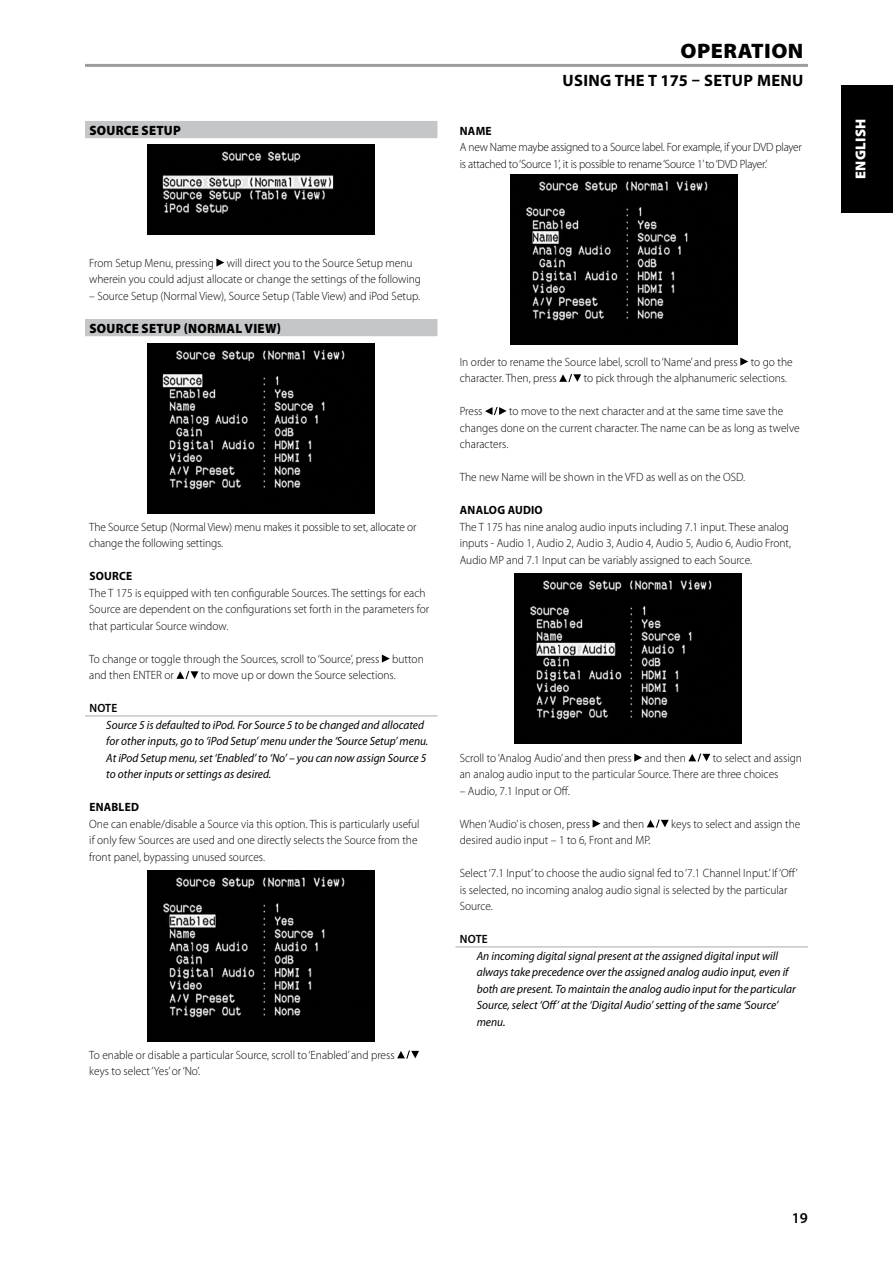
<style>
.page{position:relative;width:893px;height:1263px;background:#fff}
.page>*{position:absolute;margin:0;border:0;box-sizing:border-box;transform-origin:0 0}
.t1{font:900 21px "Myriad Pro";color:#000;scale:1.05 1}
.t2{font:700 16.5px "Myriad Pro";letter-spacing:.02em;color:#000}
.t3{font:600 15px "Myriad Pro";color:#000}
.t4{font:900 14.4px "Myriad Pro";letter-spacing:.02em;color:#fff}
.t5{font:900 13.5px "Myriad Pro";letter-spacing:.02em;color:#000;scale:.95 1}
.t6{font:300 12px/16.5px "Myriad Pro";color:#000;scale:.95 1}
.t7{font:italic 12px/16.5px "Myriad Pro";color:#000;scale:.95 1}
.t8{font:300 12px/16.5px "Myriad Pro";letter-spacing:-.02em;color:#000;scale:.95 1}
.t9{font:700 12px "Myriad Pro";letter-spacing:.02em;color:#000;scale:.95 1}
.t10{font:600 12px "Myriad Pro";letter-spacing:.02em;color:#000;scale:.95 1}
</style>
<div class="page">
<div style="left:85px;top:121px;width:352px;height:17px;background:#c5c6c8"></div>
<div style="left:85px;top:319px;width:352px;height:17px;background:#c5c6c8"></div>
<hr style="left:85px;top:715px;width:352px;height:2px;background:#c5c6c8">
<svg style="left:216px;top:258px;width:8px;height:9px"></svg>
<svg style="left:382px;top:654px;width:8px;height:9px"></svg>
<svg style="left:176px;top:671px;width:22px;height:8px"></svg>
<svg style="left:397px;top:1050px;width:22px;height:9px"></svg>
<hr style="left:455px;top:946px;width:353px;height:2px;background:#c5c6c8">
<svg style="left:740px;top:357px;width:8px;height:9px"></svg>
<svg style="left:559px;top:374px;width:22px;height:8px"></svg>
<svg style="left:485px;top:407px;width:22px;height:8px"></svg>
<svg style="left:634px;top:753px;width:8px;height:9px"></svg>
<svg style="left:688px;top:753px;width:22px;height:9px"></svg>
<svg style="left:593px;top:819px;width:7px;height:9px"></svg>
<svg style="left:647px;top:819px;width:22px;height:9px"></svg>
<hr style="left:85px;top:64px;width:723px;height:3px;background:#9c9d9f">
<img style="left:148px;top:145px;width:227px;height:89px">
<img style="left:148px;top:871px;width:227px;height:170px">
<img style="left:148px;top:343px;width:227px;height:170px">
<img style="left:510px;top:174px;width:227px;height:170px">
<img style="left:514px;top:573px;width:227px;height:170px">
<div style="left:842px;top:85px;width:51px;height:128px;background:#000"></div>
<p class="t5" style="left:89px;top:121px;width:98px">SOURCE SETUP</p>
<h1 class="t1" style="left:681px;top:37px;width:14px">OPERATION</h1>
<h2 class="t2" style="left:563px;top:70px;width:242px">USING THE T 175 – SETUP MENU</h2>
<p class="t9" style="left:460px;top:123px;width:16px">NAME</p>
<p class="t8" style="left:460px;top:139px;width:362px">A new Name maybe assigned to a Source label. For example, if your DVD player is attached to ‘Source 1’, it is possible to rename ‘Source 1’ to ‘DVD Player.’</p>
<p class="t6" style="left:89px;top:254px;width:351px">From Setup Menu, pressing will direct you to the Source Setup menu wherein you could adjust allocate or change the settings of the following</p>
<p class="t6" style="left:89px;top:287px;width:350px">– Source Setup (Normal View), Source Setup (Table View) and iPod Setup.</p>
<p class="t5" style="left:89px;top:319px;width:18px">SOURCE</p>
<p class="t5" style="left:142px;top:319px;width:17px">SETUP</p>
<p class="t5" style="left:184px;top:319px;width:25px">(NORMAL</p>
<p class="t5" style="left:245px;top:319px;width:40px">VIEW)</p>
<p class="t6" style="left:89px;top:518px;width:346px">The Source Setup (Normal View) menu makes it possible to set, allocate or change the following settings.</p>
<p class="t9" style="left:89px;top:568px;width:16px">SOURCE</p>
<p class="t6" style="left:89px;top:584px;width:359px">The T 175 is equipped with ten configurable Sources. The settings for each<br>Source are dependent on the configurations set forth in the parameters for that particular Source window.</p>
<p class="t6" style="left:89px;top:650px;width:354px">To change or toggle through the Sources, scroll to ‘Source’, press button and then ENTER or</p>
<p class="t6" style="left:201px;top:667px;width:207px">to move up or down the Source selections.</p>
<p class="t10" style="left:89px;top:700px;width:31px">NOTE</p>
<p class="t7" style="left:106px;top:716px;width:340px">Source 5 is defaulted to iPod. For Source 5 to be changed and allocated for other inputs, go to ‘iPod Setup’ menu under the ‘Source Setup’ menu.<br>At iPod Setup menu, set ‘Enabled’ to ‘No’ – you can now assign Source 5 to other inputs or settings as desired.</p>
<p class="t9" style="left:89px;top:799px;width:16px">ENABLED</p>
<p class="t6" style="left:89px;top:815px;width:349px">One can enable/disable a Source via this option. This is particularly useful if only few Sources are used and one directly selects the Source from the front panel, bypassing unused sources.</p>
<p class="t6" style="left:89px;top:1046px;width:323px">To enable or disable a particular Source, scroll to ‘Enabled’ and press keys to select ‘Yes’ or ‘No’.</p>
<p class="t6" style="left:460px;top:353px;width:352px">In order to rename the Source label, scroll to ‘Name’ and press to go the character. Then, press</p>
<p class="t6" style="left:584px;top:370px;width:215px">to pick through the alphanumeric selections.</p>
<p class="t6" style="left:460px;top:403px;width:359px;text-indent:49px">to move to the next character and at the same time save the changes done on the current character. The name can be as long as twelve characters.</p>
<p class="t6" style="left:460px;top:469px;width:302px">The new Name will be shown in the VFD as well as on the OSD.</p>
<p class="t9" style="left:460px;top:502px;width:16px">ANALOG</p>
<p class="t9" style="left:508px;top:502px;width:16px">AUDIO</p>
<p class="t6" style="left:460px;top:518px;width:350px">The T 175 has nine analog audio inputs including 7.1 input. These analog inputs - Audio 1, Audio 2, Audio 3, Audio 4, Audio 5, Audio 6, Audio Front,<br>Audio MP and 7.1 Input can be variably assigned to each Source.</p>
<p class="t6" style="left:460px;top:403px;width:25px">Press</p>
<p class="t6" style="left:460px;top:749px;width:362px;text-indent:253px">to select and assign an analog audio input to the particular Source. There are three choices</p>
<p class="t6" style="left:460px;top:782px;width:117px">– Audio, 7.1 Input or Off.</p>
<p class="t6" style="left:460px;top:815px;width:196px">When ‘Audio’ is chosen, press and then</p>
<p class="t6" style="left:671px;top:815px;width:137px">keys to select and assign the</p>
<p class="t6" style="left:460px;top:832px;width:202px">desired audio input – 1 to 6, Front and MP.</p>
<p class="t6" style="left:460px;top:865px;width:357px">Select ‘7.1 Input’ to choose the audio signal fed to ‘7.1 Channel Input.’ If ‘Off’ is selected, no incoming analog audio signal is selected by the particular<br>Source.</p>
<p class="t10" style="left:460px;top:931px;width:17px">Note</p>
<p class="t7" style="left:477px;top:947px;width:337px">An incoming digital signal present at the assigned digital input will always take precedence over the assigned analog audio input, even if both are present. To maintain the analog audio input for the particular Source, select ‘Off’ at the ‘Digital Audio’ setting of the same ‘Source’ menu.</p>
<p class="t6" style="left:460px;top:749px;width:240px">Scroll to ‘Analog Audio’ and then press and then</p>
<p class="t4" style="left:851px;top:179px;width:62px;rotate:-90deg">ENGLISH</p>
<p class="t3" style="left:792px;top:1208px;width:18px">19</p>
</div>
